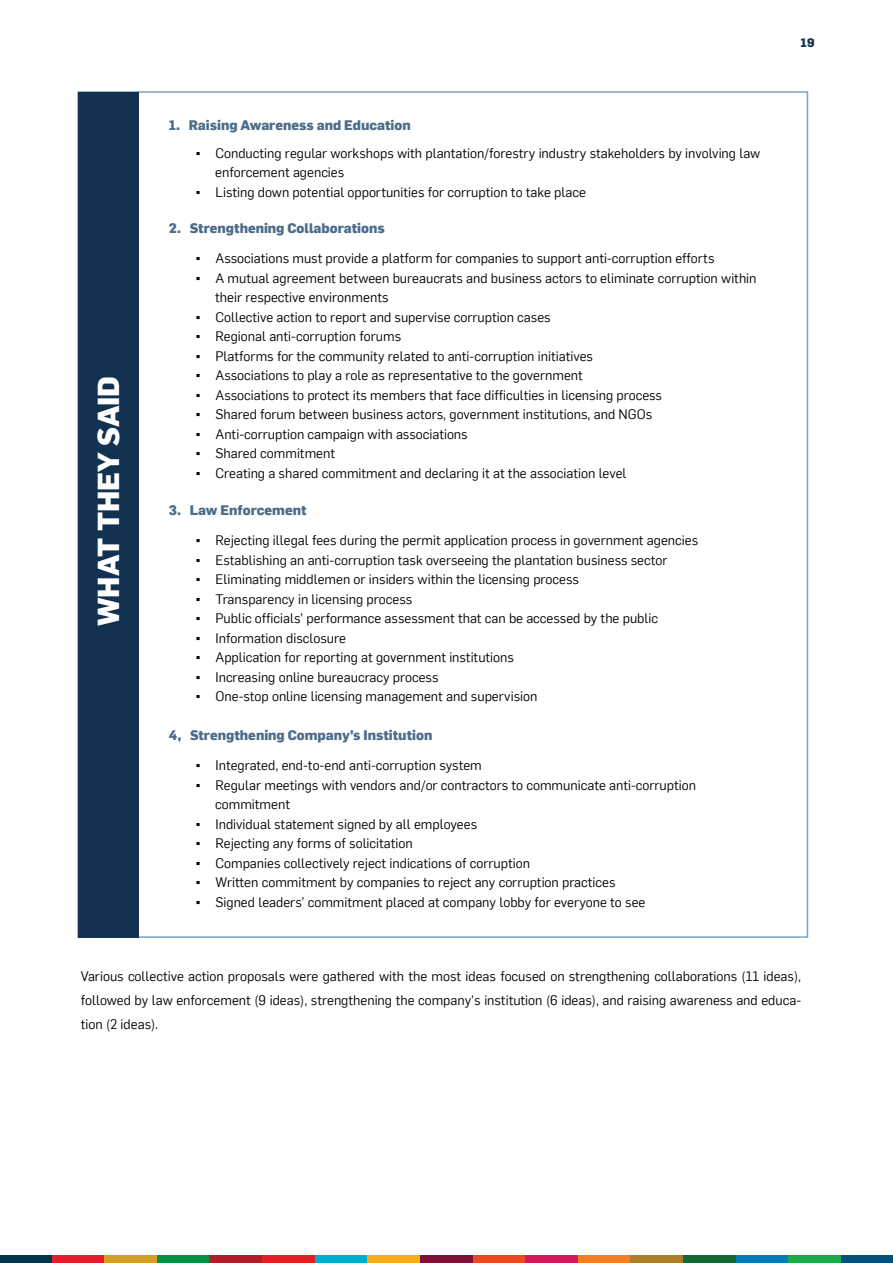
<style>
.page{position:relative;width:893px;height:1263px;background:#fff}
.page>*{position:absolute;margin:0;border:0;box-sizing:border-box;transform-origin:0 0}
.t1{font:800 29.55px "Flama";color:#fff}
.t2{font:13.5px/19.5px "Flama";color:#050504}
.t3{font:800 13.5px "Flama";color:#4d6c8a}
.t4{font:800 12px "Flama";color:#133252}
.s1{font-family:"Arial"}
</style>
<div class="page">
<div style="left:78px;top:92px;width:60px;height:845px;background:#133252"></div>
<div style="left:0;top:1256px;width:52px;height:7px;background:#053349"></div>
<div style="left:52px;top:1256px;width:52px;height:7px;background:#e41d2f"></div>
<div style="left:104px;top:1256px;width:53px;height:7px;background:#d39d28"></div>
<div style="left:157px;top:1256px;width:53px;height:7px;background:#059246"></div>
<div style="left:210px;top:1256px;width:52px;height:7px;background:#b11e2a"></div>
<div style="left:262px;top:1256px;width:53px;height:7px;background:#e41e25"></div>
<div style="left:315px;top:1256px;width:52px;height:7px;background:#00afcb"></div>
<div style="left:367px;top:1256px;width:53px;height:7px;background:#f5ad1a"></div>
<div style="left:420px;top:1256px;width:53px;height:7px;background:#7f1135"></div>
<div style="left:473px;top:1256px;width:52px;height:7px;background:#ec4823"></div>
<div style="left:525px;top:1256px;width:53px;height:7px;background:#d51a5a"></div>
<div style="left:578px;top:1256px;width:53px;height:7px;background:#f47d21"></div>
<div style="left:631px;top:1256px;width:52px;height:7px;background:#ac7d2b"></div>
<div style="left:683px;top:1256px;width:53px;height:7px;background:#126836"></div>
<div style="left:736px;top:1256px;width:52px;height:7px;background:#077bb8"></div>
<div style="left:788px;top:1256px;width:53px;height:7px;background:#1caa4a"></div>
<div style="left:841px;top:1256px;width:52px;height:7px;background:#05517d"></div>
<h1 class="t1" style="left:87px;top:626px;width:252px;rotate:-90deg">WHAT THEY SAID</h1>
<p class="t3" style="left:169px;top:115px;width:243px">1. Raising Awareness and Education</p>
<p class="t2" style="left:215px;top:142px;width:547px;text-indent:-20px"><span class="s1">▪</span> Conducting regular workshops with plantation/forestry industry stakeholders by involving law enforcement agencies</p>
<p class="t2" style="left:196px;top:181px;width:392px"><span class="s1">▪</span> Listing down potential opportunities for corruption to take place</p>
<p class="t3" style="left:169px;top:218px;width:217px">2. Strengthening Collaborations</p>
<p class="t2" style="left:196px;top:248px;width:520px"><span class="s1">▪</span> Associations must provide a platform for companies to support anti-corruption efforts</p>
<p class="t2" style="left:215px;top:267px;width:543px;text-indent:-20px"><span class="s1">▪</span> A mutual agreement between bureaucrats and business actors to eliminate corruption within their respective environments</p>
<p class="t2" style="left:196px;top:306px;width:357px"><span class="s1">▪</span> Collective action to report and supervise corruption cases</p>
<p class="t2" style="left:196px;top:326px;width:207px"><span class="s1">▪</span> Regional anti-corruption forums</p>
<p class="t2" style="left:196px;top:345px;width:399px"><span class="s1">▪</span> Platforms for the community related to anti-corruption initiatives</p>
<p class="t2" style="left:196px;top:365px;width:389px"><span class="s1">▪</span> Associations to play a role as representative to the government</p>
<p class="t2" style="left:196px;top:384px;width:468px"><span class="s1">▪</span> Associations to protect its members that face difficulties in licensing process</p>
<p class="t2" style="left:196px;top:404px;width:458px"><span class="s1">▪</span> Shared forum between business actors, government institutions, and NGOs</p>
<p class="t2" style="left:196px;top:423px;width:274px"><span class="s1">▪</span> Anti-corruption campaign with associations</p>
<p class="t2" style="left:196px;top:443px;width:141px"><span class="s1">▪</span> Shared commitment</p>
<p class="t2" style="left:196px;top:462px;width:432px"><span class="s1">▪</span> Creating a shared commitment and declaring it at the association level</p>
<p class="t3" style="left:169px;top:500px;width:139px">3. Law Enforcement</p>
<p class="t2" style="left:196px;top:530px;width:504px"><span class="s1">▪</span> Rejecting illegal fees during the permit application process in government agencies</p>
<p class="t2" style="left:196px;top:549px;width:473px"><span class="s1">▪</span> Establishing an anti-corruption task overseeing the plantation business sector</p>
<p class="t2" style="left:196px;top:569px;width:385px"><span class="s1">▪</span> Eliminating middlemen or insiders within the licensing process</p>
<p class="t2" style="left:196px;top:588px;width:218px"><span class="s1">▪</span> Transparency in licensing process</p>
<p class="t2" style="left:196px;top:608px;width:464px"><span class="s1">▪</span> Public officials’ performance assessment that can be accessed by the public</p>
<p class="t2" style="left:196px;top:627px;width:152px"><span class="s1">▪</span> Information disclosure</p>
<p class="t2" style="left:196px;top:647px;width:320px"><span class="s1">▪</span> Application for reporting at government institutions</p>
<p class="t2" style="left:196px;top:666px;width:244px"><span class="s1">▪</span> Increasing online bureaucracy process</p>
<p class="t2" style="left:196px;top:686px;width:343px"><span class="s1">▪</span> One-stop online licensing management and supervision</p>
<p class="t3" style="left:169px;top:725px;width:265px">4, Strengthening Company’s Institution</p>
<p class="t2" style="left:196px;top:755px;width:288px"><span class="s1">▪</span> Integrated, end-to-end anti-corruption system</p>
<p class="t2" style="left:215px;top:774px;width:482px;text-indent:-20px"><span class="s1">▪</span> Regular meetings with vendors and/or contractors to communicate anti-corruption commitment</p>
<p class="t2" style="left:196px;top:813px;width:283px"><span class="s1">▪</span> Individual statement signed by all employees</p>
<p class="t2" style="left:196px;top:833px;width:219px"><span class="s1">▪</span> Rejecting any forms of solicitation</p>
<p class="t2" style="left:196px;top:852px;width:336px"><span class="s1">▪</span> Companies collectively reject indications of corruption</p>
<p class="t2" style="left:196px;top:872px;width:421px"><span class="s1">▪</span> Written commitment by companies to reject any corruption practices</p>
<p class="t2" style="left:196px;top:891px;width:451px"><span class="s1">▪</span> Signed leaders’ commitment placed at company lobby for everyone to see</p>
<p class="t4" style="left:801px;top:34px;width:15px">19</p>
<p class="t2" style="left:81px;top:964px;width:722px;line-height:24px;text-align:justify">Various collective action proposals were gathered with the most ideas focused on strengthening collaborations (11 ideas), followed by law enforcement (9 ideas), strengthening the company's institution (6 ideas), and raising awareness and educa&shy;tion (2 ideas).</p>
</div>
